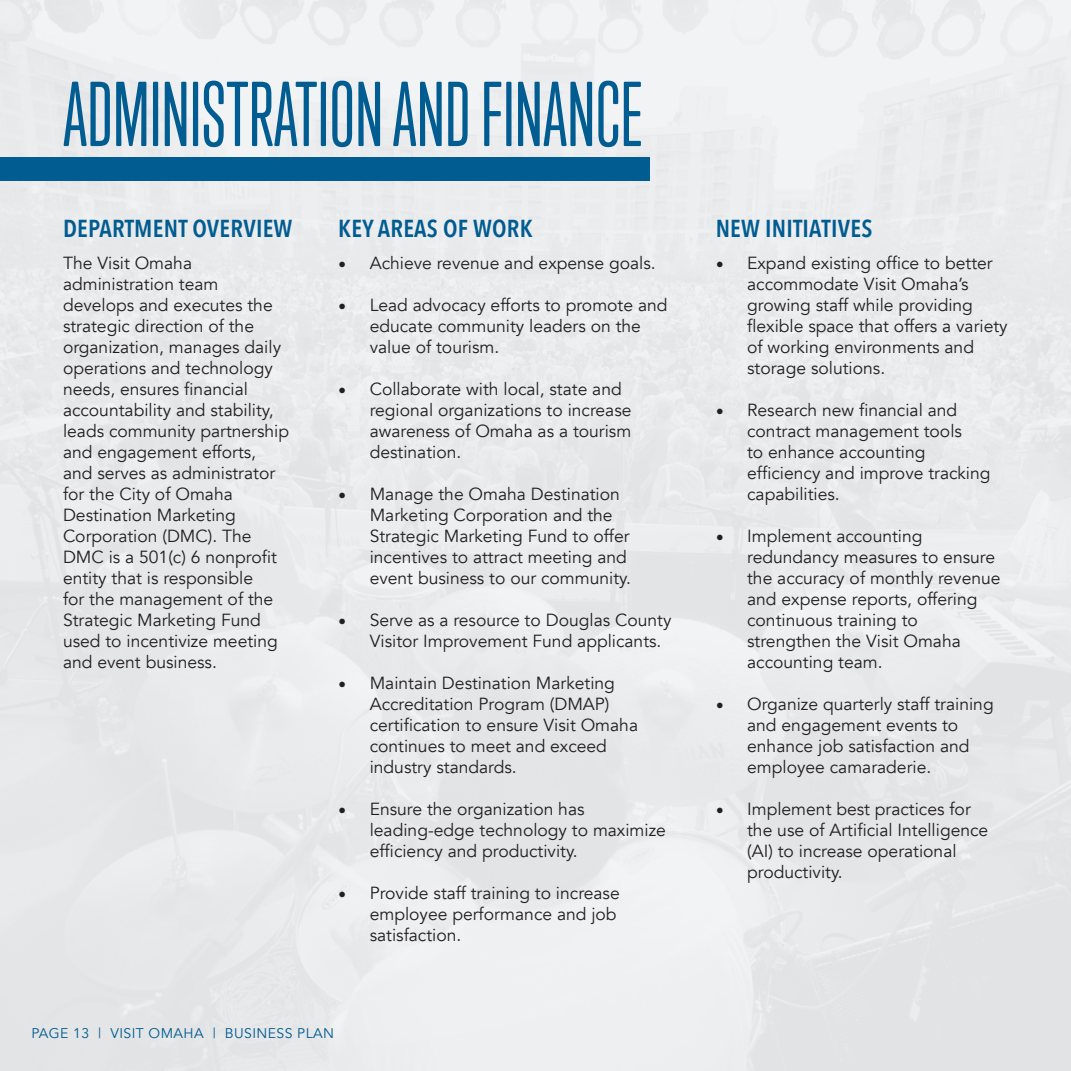
<style>
.page{position:relative;width:1071px;height:1071px;background:#fff}
.page>*{position:absolute;margin:0;border:0;box-sizing:border-box;transform-origin:0 0}
.t1{font:84px "Trump Soft Pro";color:#005c91}
.t2{font:600 24.5px "Avenir Next Condensed";letter-spacing:.01em;color:#005c91}
.t3{font:17.5px/21px "Avenir";color:#231f20}
.t4{font:14px "Avenir";letter-spacing:.03em;color:#005c91}
.s1{font-family:"Minion Pro";font-size:21px}
</style>
<div class="page">
<img style="left:0;top:0;width:1071px;height:1071px">
<div style="left:0;top:158px;width:649px;height:23px;background:#005c91"></div>
<p class="t1" style="left:63px;top:67px;width:581px">ADMINISTRATION AND FINANCE</p>
<p class="t2" style="left:63px;top:208px;width:231px">DEPARTMENT OVERVIEW</p>
<p class="t3" style="left:63px;top:253px;width:228px">The Visit Omaha administration team develops and executes the strategic direction of the organization, manages daily operations and technology needs, ensures financial accountability and stability, leads community partnership and engagement efforts, and serves as administrator for the City of Omaha<br>Destination Marketing<br>Corporation (DMC). The<br>DMC is a 501(c) 6 nonprofit entity that is responsible<br>for the management of the<br>Strategic Marketing Fund used to incentivize meeting and event business.</p>
<p class="t2" style="left:338px;top:208px;width:196px">KEY AREAS OF WORK</p>
<p class="t3" style="left:338px;top:253px;width:319px"><span class="s1">•</span> Achieve revenue and expense goals.</p>
<p class="t3" style="left:370px;top:295px;width:299px;text-indent:-32px"><span class="s1">•</span> Lead advocacy efforts to promote and educate community leaders on the value of tourism.</p>
<p class="t3" style="left:370px;top:379px;width:263px;text-indent:-32px"><span class="s1">•</span> Collaborate with local, state and regional organizations to increase awareness of Omaha as a tourism destination.</p>
<p class="t3" style="left:370px;top:484px;width:263px;text-indent:-32px"><span class="s1">•</span> Manage the Omaha Destination<br>Marketing Corporation and the<br>Strategic Marketing Fund to offer incentives to attract meeting and event business to our community.</p>
<p class="t3" style="left:370px;top:610px;width:303px;text-indent:-32px"><span class="s1">•</span> Serve as a resource to Douglas County<br>Visitor Improvement Fund applicants.</p>
<p class="t3" style="left:370px;top:673px;width:270px;text-indent:-32px"><span class="s1">•</span> Maintain Destination Marketing<br>Accreditation Program (DMAP) certification to ensure Visit Omaha continues to meet and exceed industry standards.</p>
<p class="t3" style="left:370px;top:799px;width:298px;text-indent:-32px"><span class="s1">•</span> Ensure the organization has leading-edge technology to maximize efficiency and productivity.</p>
<p class="t3" style="left:370px;top:883px;width:252px;text-indent:-32px"><span class="s1">•</span> Provide staff training to increase employee performance and job satisfaction.</p>
<p class="t4" style="left:32px;top:1025px;width:304px">PAGE 13 | VISIT OMAHA | BUSINESS PLAN</p>
<p class="t2" style="left:716px;top:208px;width:158px">NEW INITIATIVES</p>
<p class="t3" style="left:747px;top:253px;width:262px;text-indent:-32px"><span class="s1">•</span> Expand existing office to better accommodate Visit Omaha’s growing staff while providing flexible space that offers a variety of working environments and storage solutions.</p>
<p class="t3" style="left:747px;top:400px;width:245px;text-indent:-32px"><span class="s1">•</span> Research new financial and contract management tools<br>to enhance accounting efficiency and improve tracking capabilities.</p>
<p class="t3" style="left:747px;top:526px;width:255px;text-indent:-32px"><span class="s1">•</span> Implement accounting redundancy measures to ensure the accuracy of monthly revenue and expense reports, offering continuous training to strengthen the Visit Omaha accounting team.</p>
<p class="t3" style="left:747px;top:694px;width:248px;text-indent:-32px"><span class="s1">•</span> Organize quarterly staff training and engagement events to enhance job satisfaction and employee camaraderie.</p>
<p class="t3" style="left:747px;top:799px;width:243px;text-indent:-32px"><span class="s1">•</span> Implement best practices for the use of Artificial Intelligence (AI) to increase operational productivity.</p>
</div>
